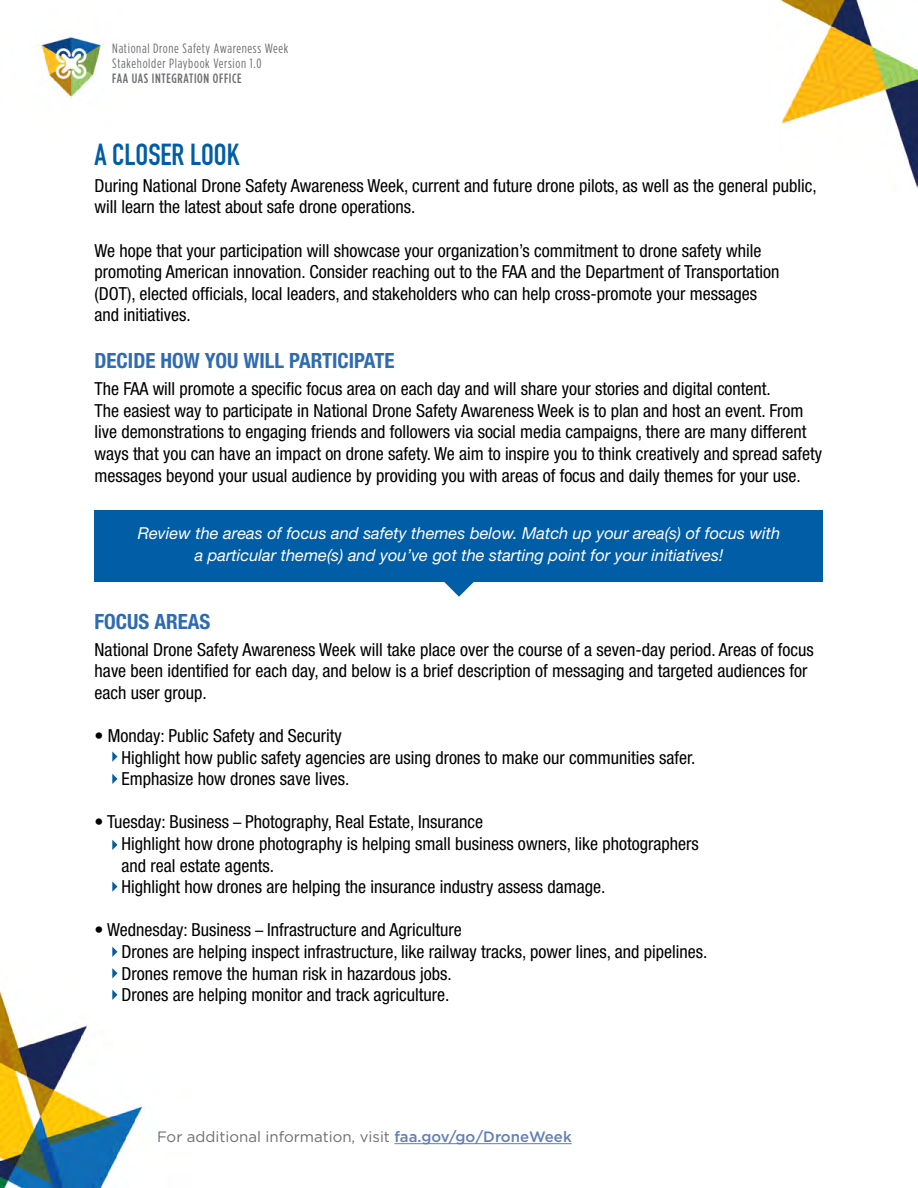
<style>
.page{position:relative;width:918px;height:1188px;background:#fff}
.page>*{position:absolute;margin:0;border:0;box-sizing:border-box;transform-origin:0 0}
.t1{font:700 30px "DIN Condensed";color:#005da6}
.Header3{font:700 condensed 21px "Helvetica Neue LT Std";color:#2f6baf}
.Paragraph_Style_1{font:condensed 18px/21.6px "Helvetica Neue LT Std";color:#000}
.SpaceBefore_3_5pt{font:condensed 18px/21.6px "Helvetica Neue LT Std";color:#000}
.Paragraph_Style_1-2{font:italic 16.5px "Helvetica Neue LT Std";color:#fff}
.t2{font:15px "Gotham";color:#6d6e71}
.t3{font:13.5px/15px "Gotham Condensed";letter-spacing:.05em;color:#6d6e71}
.t4{font:500 13.5px "Gotham Condensed";letter-spacing:.05em;color:#6d6e71}
.s1{font-size:16.5px}
.s2{font-weight:500;color:#627fb5}
</style>
<div class="page">
<img style="left:0;top:0;width:918px;height:1188px">
<hr style="left:395px;top:1143px;width:177px;height:1px;background:#627fb5">
<div style="left:94px;top:510px;width:730px;height:72px;background:#005da6"></div>
<svg style="left:442px;top:582px;width:34px;height:15px"></svg>
<svg style="left:112px;top:751px;width:5px;height:11px"></svg>
<svg style="left:112px;top:947px;width:5px;height:10px"></svg>
<svg style="left:112px;top:840px;width:5px;height:10px"></svg>
<svg style="left:112px;top:774px;width:5px;height:10px"></svg>
<svg style="left:112px;top:968px;width:5px;height:10px"></svg>
<svg style="left:112px;top:990px;width:5px;height:10px"></svg>
<svg style="left:112px;top:881px;width:5px;height:11px"></svg>
<p class="t3" style="left:112px;top:40px;width:178px">National Drone Safety Awareness Week<br>Stakeholder Playbook Version 1.0</p>
<p class="t4" style="left:112px;top:70px;width:131px">FAA UAS INTEGRATION OFFICE</p>
<p class="t1" style="left:94px;top:134px;width:146px">A CLOSER LOOK</p>
<p class="SpaceBefore_3_5pt" style="left:94px;top:174px;width:724px">During National Drone Safety Awareness Week, current and future drone pilots, as well as the general public, will learn the latest about safe drone operations.</p>
<p class="Paragraph_Style_1" style="left:94px;top:239px;width:668px">We hope that your participation will showcase your organization’s commitment to drone safety while</p>
<p class="Paragraph_Style_1" style="left:94px;top:261px;width:686px">promoting American innovation. Consider reaching out to the FAA and the Department of Transportation (DOT), elected officials, local leaders, and stakeholders who can help cross-promote your messages and initiatives.</p>
<p class="Header3" style="left:94px;top:348px;width:302px">DECIDE HOW YOU WILL PARTICIPATE</p>
<p class="Paragraph_Style_1" style="left:94px;top:378px;width:678px">The FAA will promote a specific focus area on each day and will share your stories and digital content.</p>
<p class="Paragraph_Style_1" style="left:94px;top:399px;width:729px">The easiest way to participate in National Drone Safety Awareness Week is to plan and host an event. From live demonstrations to engaging friends and followers via social media campaigns, there are many different ways that you can have an impact on drone safety. We aim to inspire you to think creatively and spread safety messages beyond your usual audience by providing you with areas of focus and daily themes for your use.</p>
<p class="Paragraph_Style_1-2" style="left:138px;top:523px;width:644px">Review the areas of focus and safety themes below. Match up your area(s) of focus with</p>
<p class="Paragraph_Style_1-2" style="left:195px;top:545px;width:530px">a particular theme(s) and you’ve got the starting point for your initiatives!</p>
<p class="Header3" style="left:94px;top:608px;width:117px">FOCUS AREAS</p>
<p class="Paragraph_Style_1" style="left:94px;top:638px;width:721px">National Drone Safety Awareness Week will take place over the course of a seven-day period. Areas of focus have been identified for each day, and below is a brief description of messaging and targeted audiences for each user group.</p>
<p class="Paragraph_Style_1" style="left:94px;top:725px;width:249px">• Monday: Public Safety and Security</p>
<p class="Paragraph_Style_1" style="left:122px;top:746px;width:575px">Highlight how public safety agencies are using drones to make our communities safer.</p>
<p class="Paragraph_Style_1" style="left:122px;top:768px;width:229px">Emphasize how drones save lives.</p>
<p class="Paragraph_Style_1" style="left:94px;top:811px;width:390px">• Tuesday: Business <span class="s1">–</span> Photography, Real Estate, Insurance</p>
<p class="Paragraph_Style_1" style="left:122px;top:833px;width:579px">Highlight how drone photography is helping small business owners, like photographers</p>
<p class="Paragraph_Style_1" style="left:122px;top:854px;width:154px">and real estate agents.</p>
<p class="Paragraph_Style_1" style="left:122px;top:876px;width:486px">Highlight how drones are helping the insurance industry assess damage.</p>
<p class="Paragraph_Style_1" style="left:94px;top:919px;width:369px">• Wednesday: Business <span class="s1">–</span> Infrastructure and Agriculture</p>
<p class="Paragraph_Style_1" style="left:122px;top:941px;width:587px">Drones are helping inspect infrastructure, like railway tracks, power lines, and pipelines.</p>
<p class="Paragraph_Style_1" style="left:122px;top:962px;width:332px">Drones remove the human risk in hazardous jobs.</p>
<p class="Paragraph_Style_1" style="left:122px;top:984px;width:329px">Drones are helping monitor and track agriculture.</p>
<p class="t2" style="left:157px;top:1127px;width:416px">For additional information, visit <span class="s2">faa.gov/go/DroneWeek</span></p>
</div>
